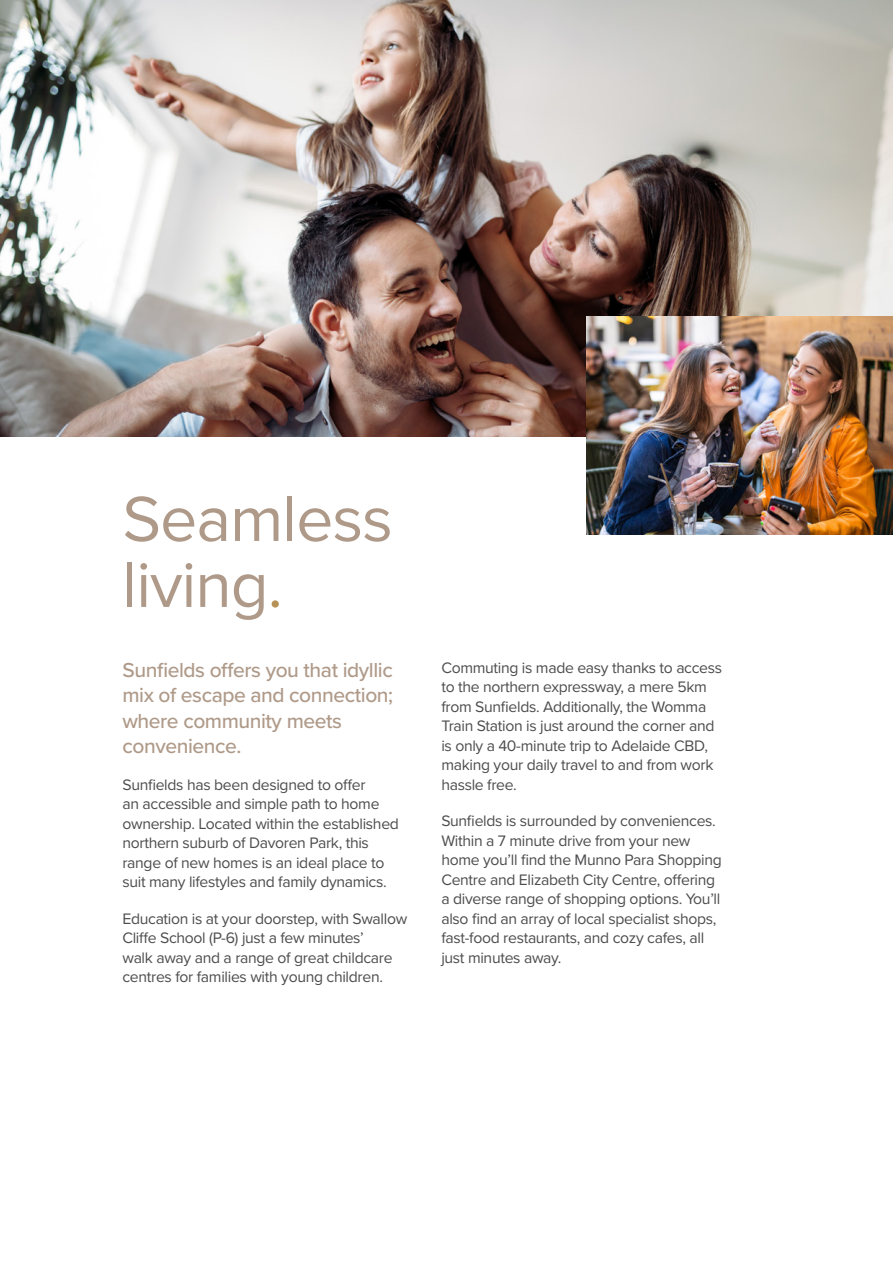
<style>
.page{position:relative;width:893px;height:1263px;background:#fff}
.page>*{position:absolute;margin:0;border:0;box-sizing:border-box;transform-origin:0 0}
.t1{font:66px/66px "Proxima Nova";letter-spacing:-.015em;color:#af9a89}
.t2{font:500 21px/25.5px "Proxima Nova";letter-spacing:-.02em;color:#af9a89}
.t3{font:15.75px/19.5px "Proxima Nova";letter-spacing:-.02em;color:#4d4d4f}
.s1{color:#b79256}
</style>
<div class="page">
<img style="left:0;top:0;width:893px;height:437px">
<img style="left:587px;top:317px;width:306px;height:218px">
<h1 class="t1" style="left:122px;top:483px;width:272px">Seamless living<span class="s1">.</span></h1>
<h2 class="t2" style="left:122px;top:656px;width:272px">Sunfields offers you that idyllic mix of escape and connection; where community meets convenience.</h2>
<p class="t3" style="left:122px;top:774px;width:278px">Sunfields has been designed to offer<br>an accessible and simple path to home ownership. Located within the established northern suburb of Davoren Park, this range of new homes is an ideal place to suit many lifestyles and family dynamics.</p>
<p class="t3" style="left:122px;top:908px;width:286px">Education is at your doorstep, with Swallow Cliffe School (P-6) just a few minutes’<br>walk away and a range of great childcare centres for families with young children.</p>
<p class="t3" style="left:441px;top:657px;width:282px">Commuting is made easy thanks to access to the northern expressway, a mere 5km from Sunfields. Additionally, the Womma Train Station is just around the corner and is only a 40-minute trip to Adelaide CBD, making your daily travel to and from work hassle free.</p>
<p class="t3" style="left:441px;top:810px;width:282px">Sunfields is surrounded by conveniences.<br>Within a 7 minute drive from your new home you’ll find the Munno Para Shopping Centre and Elizabeth City Centre, offering a diverse range of shopping options. You’ll also find an array of local specialist shops, fast-food restaurants, and cozy cafes, all just minutes away.</p>
</div>
